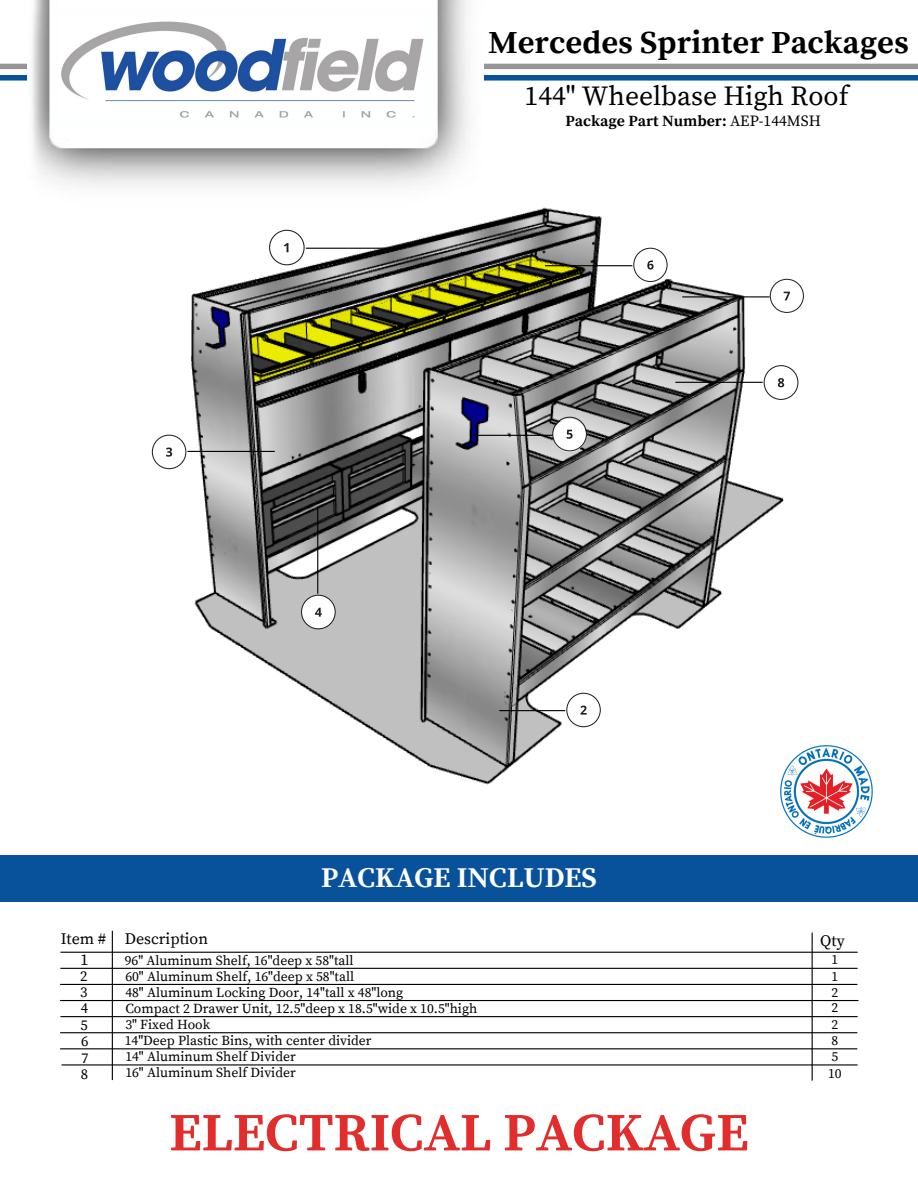
<style>
.page{position:relative;width:918px;height:1188px;background:#fff}
.page>*{position:absolute;margin:0;border:0;box-sizing:border-box;transform-origin:0 0}
.t1{font:700 54px "Source Serif Pro";color:#e12d2c}
.t2{font:700 31.95px "Source Serif Pro";color:#000}
.t3{font:700 28.5px "Source Serif Pro";color:#fff}
.t4{font:27.45px "Source Serif Pro";color:#000}
.t5{font:15.9px "Source Serif Pro";color:#000}
.t6{font:700 15.45px "Source Serif Pro";color:#000}
.t7{font:14.85px "Source Serif Pro";color:#000}
.t8{font:13.65px "Source Serif Pro";color:#000}
.s1{font-weight:400}
</style>
<div class="page">
<div style="left:0;top:64px;width:918px;height:5px;background:#959595"></div>
<div style="left:0;top:75px;width:918px;height:6px;background:#08529b"></div>
<img style="left:151px;top:207px;width:648px;height:578px">
<hr style="left:188px;top:451px;width:86px;height:1px;background:#000">
<hr style="left:500px;top:710px;width:65px;height:1px;background:#000">
<hr style="left:306px;top:248px;width:87px;height:1px;background:#000">
<hr style="left:473px;top:435px;width:79px;height:1px;background:#000">
<svg style="left:269px;top:230px;width:36px;height:35px"></svg>
<svg style="left:566px;top:693px;width:35px;height:34px"></svg>
<img style="left:780px;top:745px;width:93px;height:92px">
<img style="left:27px;top:0;width:456px;height:213px">
<div style="left:52px;top:10px;width:380px;height:120px;background:#fdfefe"></div>
<img style="left:61px;top:21px;width:363px;height:97px">
<svg style="left:152px;top:435px;width:34px;height:34px"></svg>
<hr style="left:61px;top:952px;width:796px;height:1px;background:#000">
<hr style="left:62px;top:1064px;width:795px;height:2px;background:#000">
<hr style="left:112px;top:931px;width:1px;height:149px;background:#000">
<hr style="left:61px;top:968px;width:796px;height:1px;background:#000">
<hr style="left:60px;top:1000px;width:798px;height:1px;background:#000">
<hr style="left:61px;top:984px;width:796px;height:1px;background:#000">
<hr style="left:812px;top:933px;width:1px;height:147px;background:#000">
<hr style="left:61px;top:1032px;width:796px;height:1px;background:#000">
<hr style="left:61px;top:1016px;width:796px;height:1px;background:#000">
<hr style="left:60px;top:1048px;width:797px;height:1px;background:#000">
<div style="left:0;top:856px;width:918px;height:46px;background:#08529b"></div>
<svg style="left:301px;top:595px;width:35px;height:34px"></svg>
<svg style="left:552px;top:417px;width:35px;height:35px"></svg>
<svg style="left:633px;top:248px;width:35px;height:34px"></svg>
<svg style="left:770px;top:279px;width:34px;height:34px"></svg>
<svg style="left:764px;top:365px;width:34px;height:35px"></svg>
<hr style="left:317px;top:507px;width:1px;height:86px;background:#000">
<hr style="left:545px;top:265px;width:87px;height:1px;background:#000">
<hr style="left:683px;top:296px;width:86px;height:1px;background:#000">
<hr style="left:676px;top:382px;width:86px;height:1px;background:#000">
<p class="t2" style="left:489px;top:24px;width:422px">Mercedes Sprinter Packages</p>
<p class="t4" style="left:525px;top:80px;width:325px">144" Wheelbase High Roof</p>
<p class="t6" style="left:566px;top:112px;width:257px">Package Part Number: <span class="s1">AEP-144MSH</span></p>
<p class="t3" style="left:321px;top:861px;width:277px">PACKAGE INCLUDES</p>
<p class="t5" style="left:61px;top:930px;width:47px">Item #</p>
<p class="t5" style="left:125px;top:930px;width:85px">Description</p>
<p class="t5" style="left:820px;top:932px;width:26px">Qty</p>
<p class="t8" style="left:831px;top:984px;width:8px">2</p>
<p class="t8" style="left:831px;top:1000px;width:8px">2</p>
<p class="t8" style="left:831px;top:1032px;width:8px">8</p>
<p class="t5" style="left:80px;top:950px;width:9px">1</p>
<p class="t8" style="left:125px;top:953px;width:230px">96" Aluminum Shelf, 16"deep x 58"tall</p>
<p class="t7" style="left:80px;top:967px;width:9px">2</p>
<p class="t7" style="left:80px;top:984px;width:9px">3</p>
<p class="t7" style="left:81px;top:999px;width:9px">4</p>
<p class="t8" style="left:831px;top:952px;width:8px">1</p>
<p class="t8" style="left:125px;top:969px;width:230px">60" Aluminum Shelf, 16"deep x 58"tall</p>
<p class="t8" style="left:831px;top:968px;width:8px">1</p>
<p class="t8" style="left:831px;top:1017px;width:8px">2</p>
<p class="t8" style="left:125px;top:985px;width:279px">48" Aluminum Locking Door, 14"tall x 48"long</p>
<p class="t8" style="left:125px;top:1001px;width:353px">Compact 2 Drawer Unit, 12.5"deep x 18.5"wide x 10.5"high</p>
<p class="t8" style="left:125px;top:1017px;width:86px">3" Fixed Hook</p>
<p class="t8" style="left:125px;top:1033px;width:248px">14"Deep Plastic Bins, with center divider</p>
<p class="t7" style="left:81px;top:1017px;width:9px">5</p>
<p class="t7" style="left:81px;top:1033px;width:9px">6</p>
<p class="t8" style="left:125px;top:1049px;width:172px">14" Aluminum Shelf Divider</p>
<p class="t7" style="left:81px;top:1050px;width:9px">7</p>
<p class="t8" style="left:831px;top:1048px;width:8px">5</p>
<p class="t7" style="left:81px;top:1066px;width:9px">8</p>
<p class="t8" style="left:125px;top:1065px;width:172px">16" Aluminum Shelf Divider</p>
<p class="t8" style="left:828px;top:1065px;width:15px">10</p>
<p class="t1" style="left:169px;top:1101px;width:581px">ELECTRICAL PACKAGE</p>
</div>
